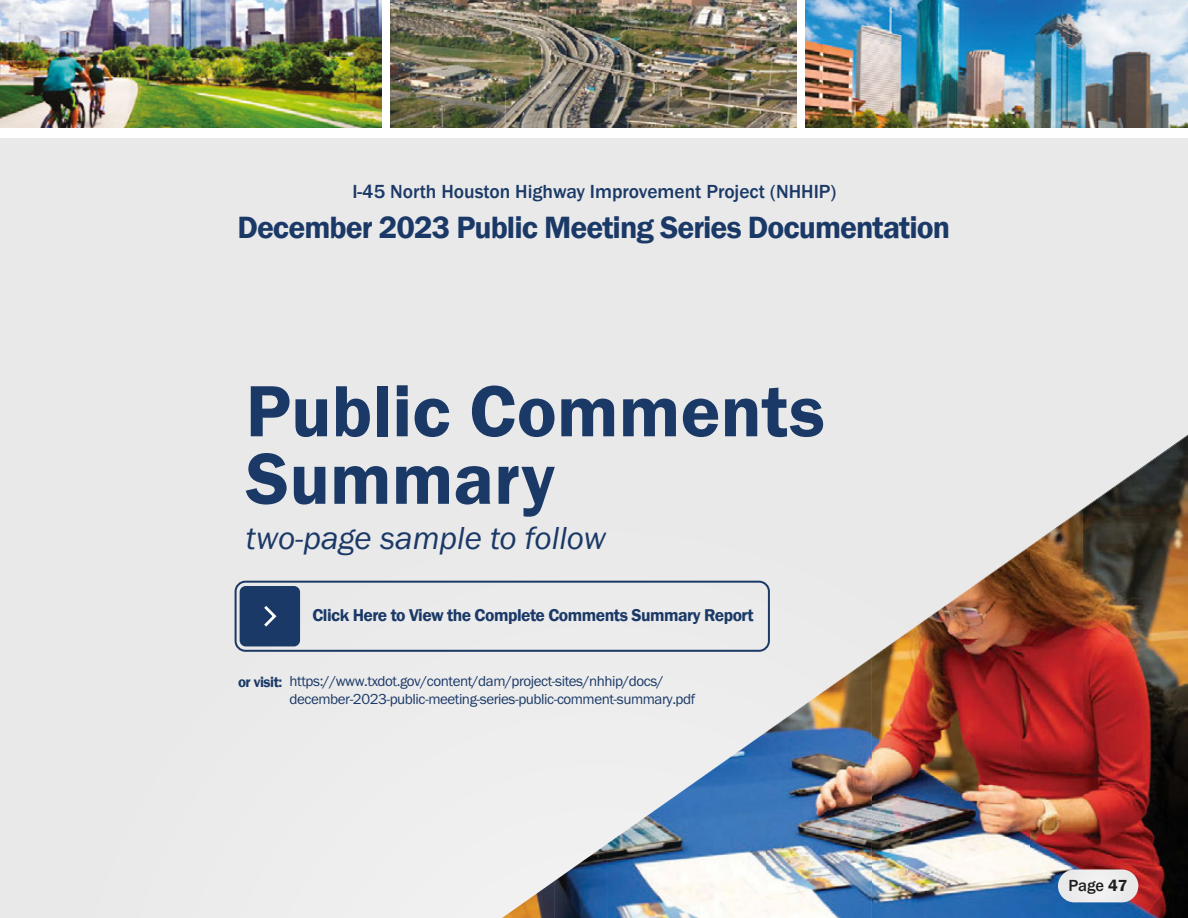
<style>
.page{position:relative;width:1188px;height:918px;background:#fff}
.page>*{position:absolute;margin:0;border:0;box-sizing:border-box;transform-origin:0 0}
.t1{font:75px/67.5px "Franklin Gothic URW Dem";color:#1a3966}
.t2{font:33px "Franklin Gothic URW Boo Ita";color:#1a3966}
.t3{font:31.65px "Franklin Gothic URW Dem";letter-spacing:-.03em;color:#1a3966}
.t4{font:500 19.5px "Franklin Gothic URW";color:#1a3966}
.t5{font:17.55px "Franklin Gothic URW Dem";letter-spacing:-.03em;color:#1a3966}
.t6{font:500 16.5px "Franklin Gothic URW";color:#1d1d1b}
.t7{font:15px/18px "Franklin Gothic URW Boo";letter-spacing:-.03em;color:#1a3966}
.t8{font:15px "Franklin Gothic URW Dem";letter-spacing:-.03em;color:#1a3966}
.s1{font-family:"Franklin Gothic";font-weight:600}
</style>
<div class="page">
<div style="left:0;top:138px;width:1188px;height:780px;background:#e9e9ea"></div>
<img style="left:0;top:0;width:382px;height:127px">
<img style="left:391px;top:0;width:405px;height:127px">
<img style="left:805px;top:0;width:383px;height:127px">
<img style="left:1083px;top:436px;width:105px;height:482px">
<img style="left:1030px;top:509px;width:53px;height:409px">
<img style="left:924px;top:547px;width:106px;height:371px">
<img style="left:871px;top:621px;width:54px;height:297px">
<img style="left:766px;top:658px;width:106px;height:260px">
<img style="left:713px;top:732px;width:53px;height:186px">
<img style="left:607px;top:769px;width:106px;height:149px">
<img style="left:554px;top:844px;width:54px;height:74px">
<img style="left:1112px;top:435px;width:76px;height:53px">
<img style="left:1035px;top:488px;width:79px;height:54px">
<img style="left:959px;top:542px;width:78px;height:54px">
<img style="left:883px;top:595px;width:78px;height:55px">
<img style="left:807px;top:649px;width:77px;height:54px">
<img style="left:730px;top:703px;width:78px;height:54px">
<img style="left:654px;top:757px;width:77px;height:54px">
<img style="left:578px;top:810px;width:77px;height:55px">
<img style="left:502px;top:864px;width:77px;height:54px">
<div style="left:1058px;top:869px;width:80px;height:33px;background:#ededee;border-radius:16px"></div>
<div style="left:235px;top:581px;width:535px;height:71px;border:2px solid #1a3966;border-radius:10px"></div>
<div style="left:240px;top:586px;width:60px;height:60px;background:#1a3966;border-radius:6px"></div>
<svg style="left:264px;top:606px;width:13px;height:21px"></svg>
<p class="t4" style="left:352px;top:179px;width:485px">I-45 North Houston Highway Improvement Project (NHHIP)</p>
<p class="t3" style="left:237px;top:208px;width:714px">December 2023 Public Meeting Series Documentation</p>
<p class="t1" style="left:246px;top:376px;width:581px">Public Comments<br>Summary</p>
<p class="t2" style="left:246px;top:517px;width:362px">two-page sample to follow</p>
<p class="t5" style="left:312px;top:605px;width:443px">Click Here to View the Complete Comments Summary Report</p>
<p class="t8" style="left:238px;top:672px;width:46px">or visit:</p>
<p class="t7" style="left:290px;top:672px;width:407px">https://www.txdot.gov/content/dam/project-sites/nhhip/docs/ december-2023-public-meeting-series-public-comment-summary.pdf</p>
<p class="t6" style="left:1068px;top:875px;width:61px">Page <span class="s1">47</span></p>
</div>
